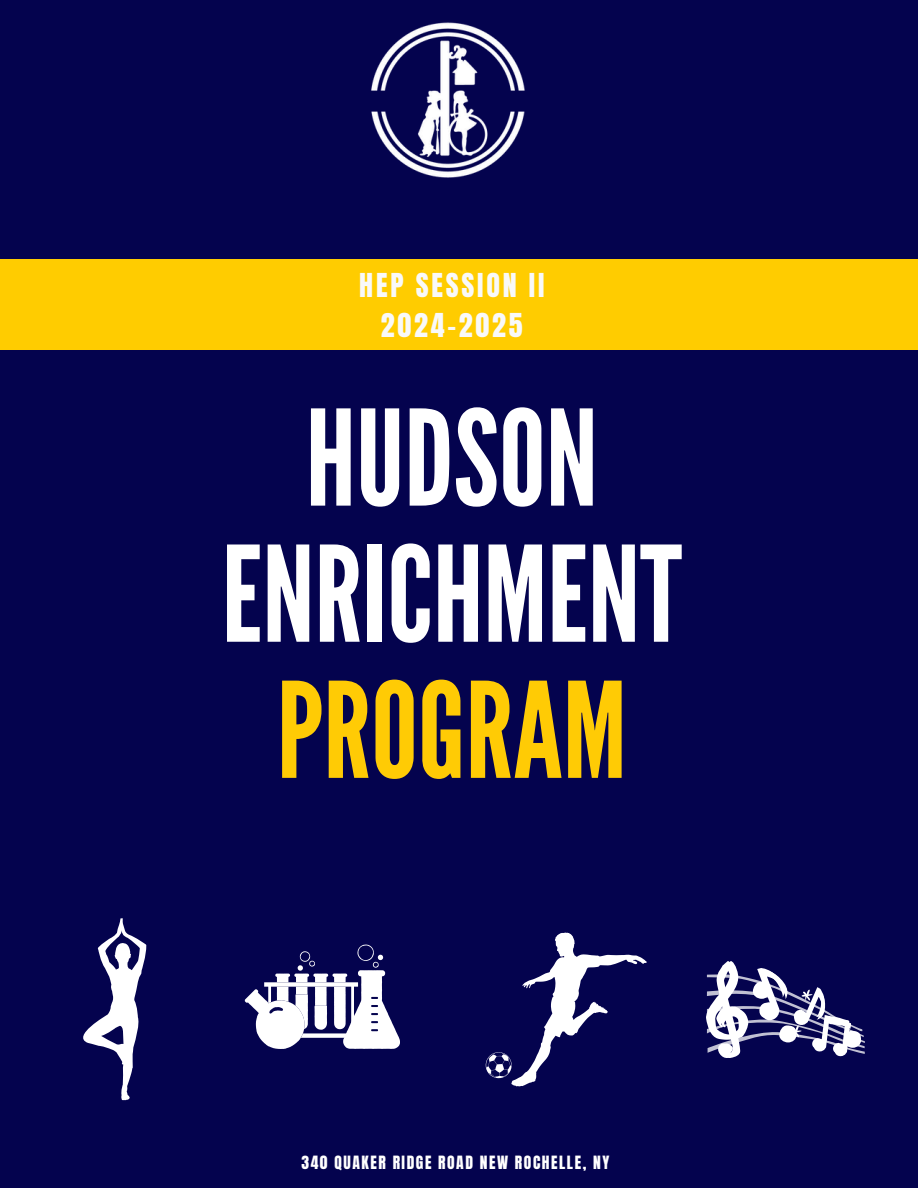
<style>
.page{position:relative;width:918px;height:1188px;background:#04034e}
.page>*{position:absolute;margin:0;border:0;box-sizing:border-box;transform-origin:0 0}
.t1{font:132.3px/136.2px "League Gothic";color:#fff;text-align:center}
.t2{font:28.05px/39.3px "Anton";letter-spacing:.1em;color:#f9f9f9;text-align:center}
.t3{font:15.6px "Anton";letter-spacing:.1em;color:#fff}
.s1{color:#ffcb05}
</style>
<div class="page">
<div style="left:0;top:259px;width:918px;height:90px;background:#fc0"></div>
<img style="left:371px;top:22px;width:154px;height:156px">
<svg style="left:706px;top:961px;width:159px;height:97px"></svg>
<svg style="left:245px;top:944px;width:155px;height:105px"></svg>
<svg style="left:485px;top:933px;width:162px;height:153px"></svg>
<svg style="left:83px;top:918px;width:63px;height:183px"></svg>
<h2 class="t2" style="left:359px;top:266px;width:187px">HEP SESSION II<br>2024-2025</h2>
<p class="t1" style="left:222px;top:393px;width:462px">HUDSON<br>ENRICHMENT<br><span class="s1">PROGRAM</span></p>
<p class="t3" style="left:301px;top:1152px;width:309px">340 QUAKER RIDGE ROAD NEW ROCHELLE, NY</p>
</div>
